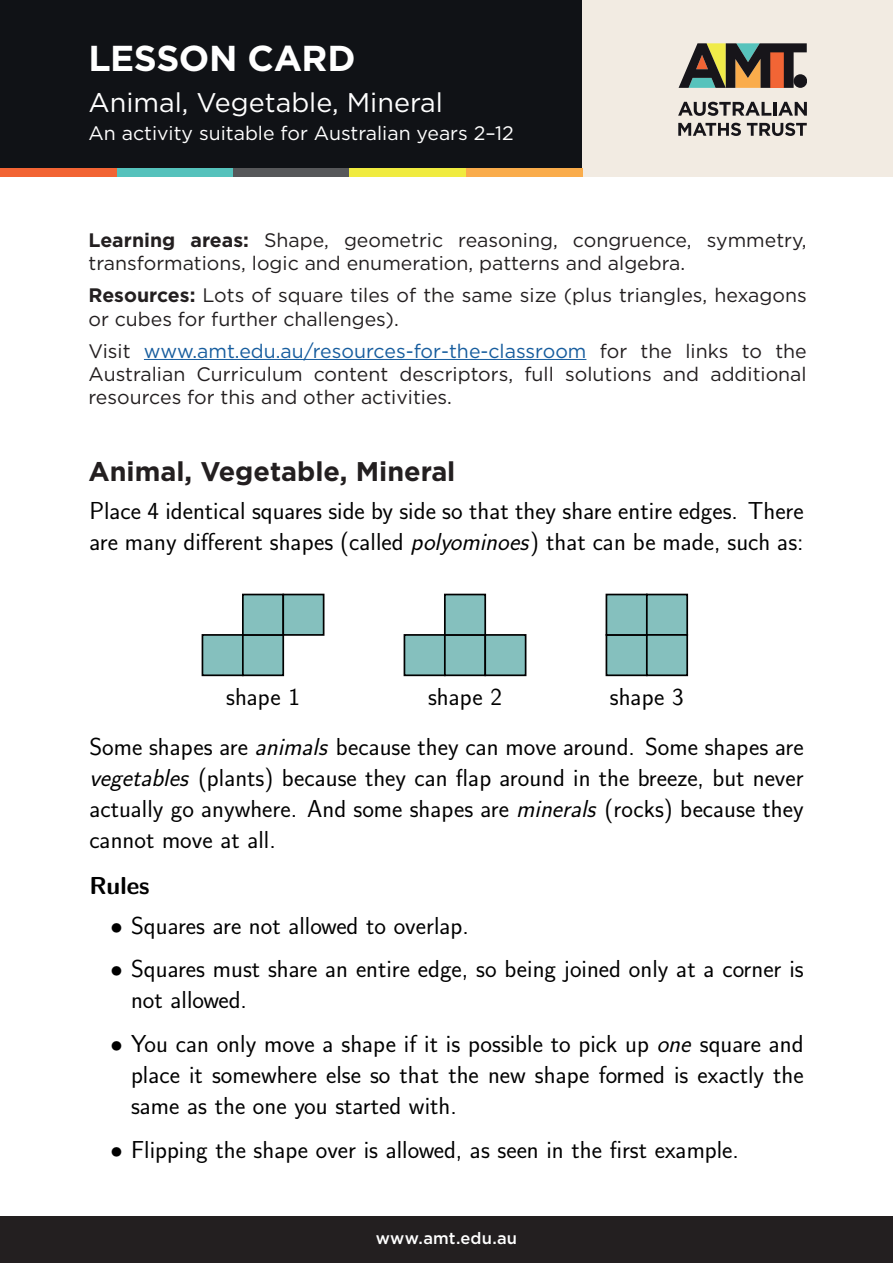
<style>
.page{position:relative;width:893px;height:1263px;background:#fff}
.page>*{position:absolute;margin:0;border:0;box-sizing:border-box;transform-origin:0 0}
.Heading_1{font:700 36px "Gotham";letter-spacing:-.015em;color:#fff}
.Heading_2{font:700 27px "Gotham";color:#231f20}
.Heading_2-2{font:27px "Gotham";color:#fff}
.t1{font:24.6px/31.2px "CMSS17";color:#000}
.t2{font:24.6px "CMSSBX10";color:#000}
.t3{font:19.5px/23.4px "Gotham";color:#231f20}
.Heading_2-3{font:19.5px "Gotham";color:#fff}
.t4{font:500 16.5px "Gotham";letter-spacing:.01em;color:#fff}
.s1{font-weight:700}
.s2{color:#175d9e}
.s3{font-family:"CMSSBX10";font-size:29.4px}
.s4{font-family:"CMSSI17"}
.s5{font-family:"CMSY10"}
</style>
<div class="page">
<div style="left:202px;top:635px;width:41px;height:40px;background:#85c0be"></div>
<div style="left:202px;top:634px;width:42px;height:42px;border:2px solid #000"></div>
<div style="left:243px;top:635px;width:40px;height:40px;background:#85c0be"></div>
<div style="left:242px;top:634px;width:42px;height:42px;border:2px solid #000"></div>
<div style="left:243px;top:594px;width:40px;height:41px;background:#85c0be"></div>
<div style="left:242px;top:594px;width:42px;height:42px;border:2px solid #000"></div>
<div style="left:283px;top:594px;width:41px;height:41px;background:#85c0be"></div>
<div style="left:282px;top:594px;width:42px;height:42px;border:2px solid #000"></div>
<div style="left:404px;top:635px;width:41px;height:40px;background:#85c0be"></div>
<div style="left:404px;top:634px;width:42px;height:42px;border:2px solid #000"></div>
<div style="left:445px;top:635px;width:40px;height:40px;background:#85c0be"></div>
<div style="left:444px;top:634px;width:42px;height:42px;border:2px solid #000"></div>
<div style="left:445px;top:594px;width:40px;height:41px;background:#85c0be"></div>
<div style="left:444px;top:594px;width:42px;height:42px;border:2px solid #000"></div>
<div style="left:485px;top:635px;width:41px;height:40px;background:#85c0be"></div>
<div style="left:484px;top:634px;width:42px;height:42px;border:2px solid #000"></div>
<div style="left:606px;top:635px;width:41px;height:40px;background:#85c0be"></div>
<div style="left:606px;top:634px;width:42px;height:42px;border:2px solid #000"></div>
<div style="left:606px;top:594px;width:41px;height:41px;background:#85c0be"></div>
<div style="left:606px;top:594px;width:42px;height:42px;border:2px solid #000"></div>
<div style="left:647px;top:594px;width:40px;height:41px;background:#85c0be"></div>
<div style="left:646px;top:594px;width:42px;height:42px;border:2px solid #000"></div>
<div style="left:647px;top:635px;width:40px;height:40px;background:#85c0be"></div>
<div style="left:646px;top:634px;width:42px;height:42px;border:2px solid #000"></div>
<hr style="left:144px;top:359px;width:442px;height:1px;background:#175d9e">
<div style="left:0;top:0;width:583px;height:176px;background:#101216"></div>
<div style="left:583px;top:0;width:310px;height:176px;background:#f2ebe2"></div>
<svg style="left:679px;top:43px;width:128px;height:45px;background:#75664e"></svg>
<div style="left:794px;top:74px;width:13px;height:14px;background:#17151a;border-radius:50%"></div>
<svg style="left:678px;top:102px;width:93px;height:14px"></svg>
<hr style="left:773px;top:102px;width:3px;height:14px;background:#17151a">
<svg style="left:778px;top:102px;width:29px;height:14px"></svg>
<svg style="left:678px;top:123px;width:63px;height:13px"></svg>
<svg style="left:747px;top:123px;width:60px;height:13px"></svg>
<div style="left:233px;top:168px;width:116px;height:8px;background:#57585a"></div>
<div style="left:116px;top:168px;width:117px;height:8px;background:#55c2bc"></div>
<div style="left:466px;top:168px;width:117px;height:8px;background:#faac4b"></div>
<div style="left:349px;top:168px;width:117px;height:8px;background:#f0eb3f"></div>
<div style="left:0;top:168px;width:116px;height:8px;background:#f26434"></div>
<div style="left:0;top:1216px;width:893px;height:47px;background:#231f20"></div>
<p class="Heading_1" style="left:88px;top:35px;width:269px">LESSON CARD</p>
<p class="Heading_2-2" style="left:88px;top:85px;width:356px">Animal, Vegetable, Mineral</p>
<p class="Heading_2-3" style="left:88px;top:120px;width:427px">An activity suitable for Australian years 2–12</p>
<p class="t3" style="left:88px;top:228px;width:720px"><span class="s1">Learning areas:</span> Shape, geometric reasoning, congruence, symmetry, transformations, logic and enumeration, patterns and algebra.</p>
<p class="t3" style="left:88px;top:283px;width:720px"><span class="s1">Resources:</span> Lots of square tiles of the same size (plus triangles, hexagons or cubes for further challenges).</p>
<p class="t3" style="left:88px;top:338px;width:720px;text-align:justify">Visit <span class="s2">www.amt.edu.au/resources-for-the-classroom</span> for the links to the Australian Curriculum content descriptors, full solutions and additional resources for this and other activities.</p>
<p class="t1" style="left:89px;top:366px;width:718px"><span class="s3">Resources:</span> Lots of square tiles of the same size (plus triangles, hexagons</p>
<p class="Heading_2" style="left:88px;top:453px;width:368px">Animal, Vegetable, Mineral</p>
<p class="t1" style="left:89px;top:497px;width:716px">Place 4 identical squares side by side so that they share entire edges. There are many different shapes (called <span class="s4">polyominoes</span>) that can be made, such as:</p>
<p class="t1" style="left:89px;top:673px;width:716px;line-height:49.9px;text-indent:520px">shape 3<br>Some shapes are <span class="s4">animals</span> because they can move around. Some shapes are</p>
<p class="t1" style="left:89px;top:764px;width:716px;text-align:justify"><span class="s4">vegetables</span> (plants) because they can flap around in the breeze, but never actually go anywhere. And some shapes are <span class="s4">minerals</span> (rocks) because they cannot move at all.</p>
<p class="t2" style="left:89px;top:874px;width:62px">Rules</p>
<p class="t1" style="left:110px;top:912px;width:360px"><span class="s5">•</span> Squares are not allowed to overlap.</p>
<p class="t1" style="left:131px;top:955px;width:674px;text-indent:-21px"><span class="s5">•</span> Squares must share an entire edge, so being joined only at a corner is not allowed.</p>
<p class="t1" style="left:131px;top:1030px;width:674px;text-align:justify;text-indent:-21px"><span class="s5">•</span> You can only move a shape if it is possible to pick up <span class="s4">one</span> square and place it somewhere else so that the new shape formed is exactly the same as the one you started with.</p>
<p class="t1" style="left:110px;top:1136px;width:630px"><span class="s5">•</span> Flipping the shape over is allowed, as seen in the first example.</p>
<p class="t1" style="left:226px;top:683px;width:75px">shape 1</p>
<p class="t1" style="left:428px;top:683px;width:75px">shape 2</p>
<p class="t4" style="left:376px;top:1227px;width:143px">www.amt.edu.au</p>
</div>
